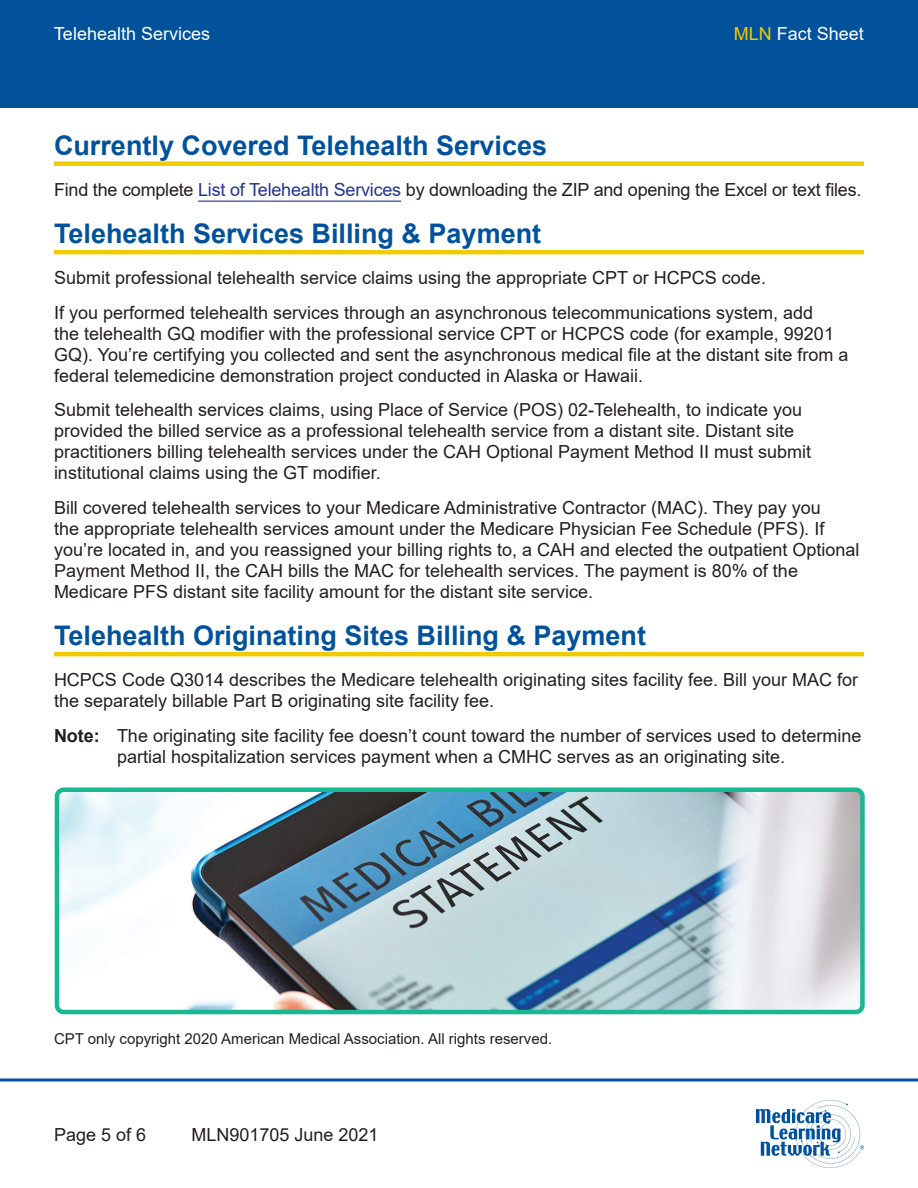
<style>
.page{position:relative;width:918px;height:1188px;background:#fff}
.page>*{position:absolute;margin:0;border:0;box-sizing:border-box;transform-origin:0 0}
.t1{font:700 27px "Arial";color:#01529b}
.t2{font:18px/21px "Arial";color:#231f20}
.t3{font:18px "Arial";color:#fff}
.t4{font:15px "Arial";color:#231f20}
.s1{color:#f0cb02}
.s2{color:#25358f}
.s3{font-weight:700}
</style>
<div class="page">
<div style="left:0;top:0;width:918px;height:108px;background:#01529b"></div>
<svg style="left:0;top:1078px;width:918px;height:4px;background:#407db3"></svg>
<svg style="left:756px;top:1100px;width:108px;height:68px"></svg>
<div style="left:54px;top:161px;width:810px;height:5px;background:#f0cb02"></div>
<hr style="left:198px;top:201px;width:203px;height:1px;background:#25358f">
<hr style="left:54px;top:250px;width:810px;height:4px;background:#f0cb02">
<hr style="left:54px;top:652px;width:810px;height:4px;background:#f0cb02">
<img style="left:60px;top:793px;width:800px;height:216px">
<div style="left:55px;top:788px;width:810px;height:226px;border:4px solid #1ab892;border-radius:7px"></div>
<p class="t3" style="left:54px;top:21px;width:158px">Telehealth Services</p>
<p class="t3" style="left:734px;top:21px;width:132px"><span class="s1">MLN</span> Fact Sheet</p>
<h2 class="t1" style="left:54px;top:126px;width:495px">Currently Covered Telehealth Services</h2>
<p class="t2" style="left:54px;top:179px;width:809px">Find the complete <span class="s2">List of Telehealth Services</span> by downloading the ZIP and opening the Excel or text files.</p>
<h2 class="t1" style="left:54px;top:215px;width:489px">Telehealth Services Billing &amp; Payment</h2>
<p class="t2" style="left:54px;top:267px;width:714px">Submit professional telehealth service claims using the appropriate CPT or HCPCS code.</p>
<p class="t2" style="left:54px;top:302px;width:796px">If you performed telehealth services through an asynchronous telecommunications system, add<br>the telehealth GQ modifier with the professional service CPT or HCPCS code (for example, 99201<br>GQ). You’re certifying you collected and sent the asynchronous medical file at the distant site from a federal telemedicine demonstration project conducted in Alaska or Hawaii.</p>
<p class="t2" style="left:54px;top:400px;width:759px">Submit telehealth services claims, using Place of Service (POS) 02-Telehealth, to indicate you provided the billed service as a professional telehealth service from a distant site. Distant site practitioners billing telehealth services under the CAH Optional Payment Method II must submit institutional claims using the GT modifier.</p>
<p class="t2" style="left:54px;top:497px;width:807px">Bill covered telehealth services to your Medicare Administrative Contractor (MAC). They pay you<br>the appropriate telehealth services amount under the Medicare Physician Fee Schedule (PFS). If you’re located in, and you reassigned your billing rights to, a CAH and elected the outpatient Optional Payment Method II, the CAH bills the MAC for telehealth services. The payment is 80% of the Medicare PFS distant site facility amount for the distant site service.</p>
<h2 class="t1" style="left:54px;top:617px;width:594px">Telehealth Originating Sites Billing &amp; Payment</h2>
<p class="t2" style="left:54px;top:669px;width:806px">HCPCS Code Q3014 describes the Medicare telehealth originating sites facility fee. Bill your MAC for the separately billable Part B originating site facility fee.</p>
<p class="t2" style="left:117px;top:725px;width:746px;text-indent:-63px"><span class="s3">Note:</span> The originating site facility fee doesn’t count toward the number of services used to determine partial hospitalization services payment when a CMHC serves as an originating site.</p>
<p class="t4" style="left:54px;top:1029px;width:500px">CPT only copyright 2020 American Medical Association. All rights reserved.</p>
<p class="t2" style="left:54px;top:1124px;width:94px">Page 5 of 6</p>
<p class="t2" style="left:192px;top:1124px;width:189px">MLN901705 June 2021</p>
</div>
